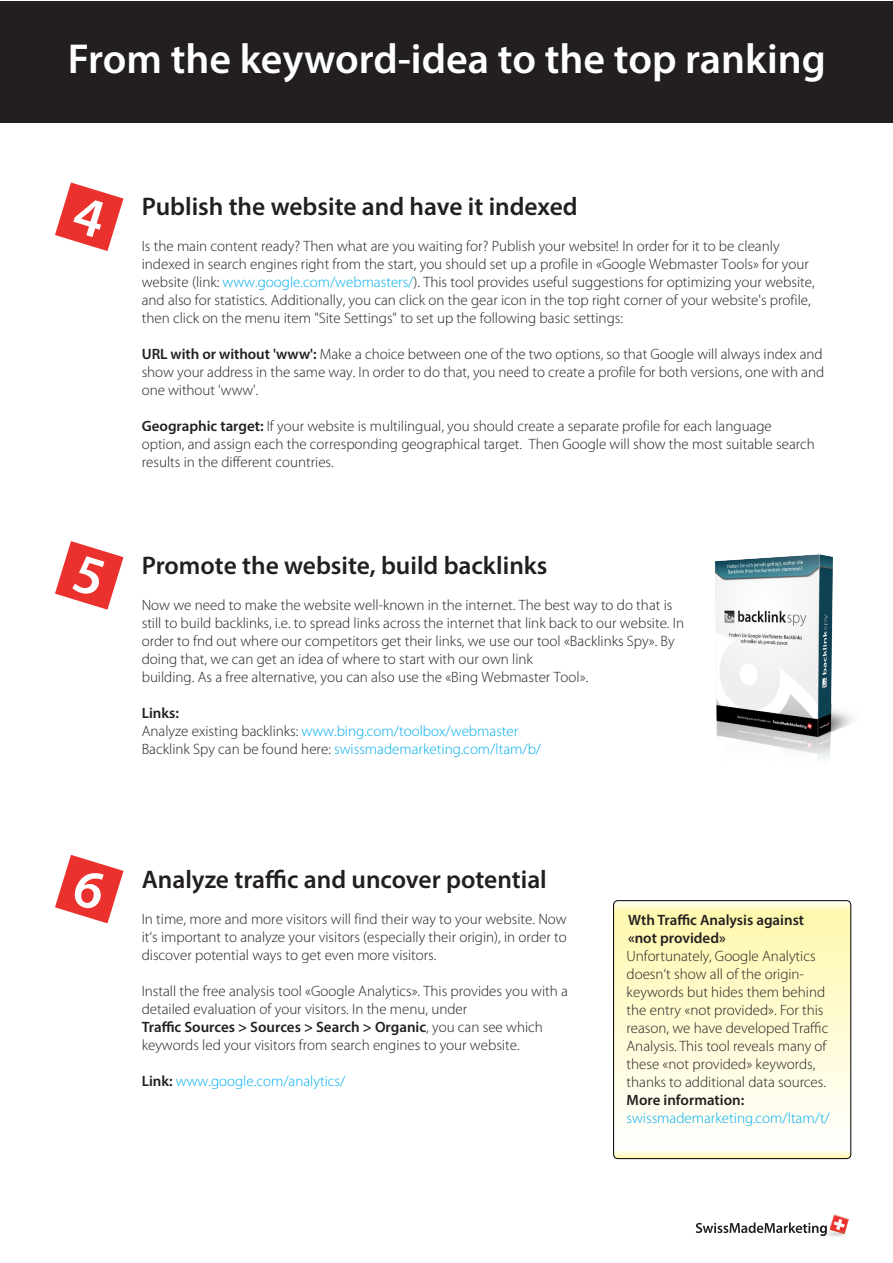
<style>
.page{position:relative;width:893px;height:1263px;background:#fff}
.page>*{position:absolute;margin:0;border:0;box-sizing:border-box;transform-origin:0 0}
.t1{font:600 42px "Myriad Pro";color:#fff}
.t2{font:600 25.5px "Myriad Pro";color:#231f20}
.t3{font:300 15px/18px "Myriad Pro";color:#231f20}
.t4{font:300 15px/18px "Myriad Pro";color:#00aeef}
.t5{font:600 15px/18px "Myriad Pro";color:#231f20}
.s1{color:#00aeef}
.s2{font-weight:600}
.s3{font-weight:600;color:#231f20}
.s4{color:#231f20}
</style>
<div class="page">
<svg style="left:696px;top:1215px;width:153px;height:21px"></svg>
<div style="left:0;top:1px;width:892px;height:121px;background:#231f20"></div>
<img style="left:715px;top:554px;width:137px;height:205px">
<svg style="left:615px;top:901px;width:236px;height:257px"></svg>
<div style="left:613px;top:900px;width:238px;height:259px;border:1px solid #000;border-radius:4px"></div>
<svg style="left:55px;top:541px;width:68px;height:69px"></svg>
<svg style="left:55px;top:182px;width:68px;height:69px"></svg>
<svg style="left:55px;top:855px;width:68px;height:68px"></svg>
<h1 class="t1" style="left:68px;top:33px;width:760px">From the keyword-idea to the top ranking</h1>
<h2 class="t2" style="left:142px;top:190px;width:437px">Publish the website and have it indexed</h2>
<p class="t3" style="left:142px;top:237px;width:674px">Is the main content ready? Then what are you waiting for? Publish your website! In order for it to be cleanly indexed in search engines right from the start, you should set up a profile in «Google Webmaster Tools» for your website (link: <span class="s1">www.google.com/webmasters/</span>). This tool provides useful suggestions for optimizing your website, and also for statistics. Additionally, you can click on the gear icon in the top right corner of your website's profile, then click on the menu item "Site Settings" to set up the following basic settings:</p>
<p class="t3" style="left:142px;top:345px;width:684px;text-align:justify"><span class="s2">URL with or without 'www':</span> Make a choice between one of the two options, so that Google will always index and show your address in the same way. In order to do that, you need to create a profile for both versions, one with and one without 'www'.</p>
<p class="t3" style="left:142px;top:417px;width:675px"><span class="s2">Geographic target:</span> If your website is multilingual, you should create a separate profile for each language option, and assign each the corresponding geographical target. Then Google will show the most suitable search results in the different countries.</p>
<h2 class="t2" style="left:142px;top:549px;width:407px">Promote the website, build backlinks</h2>
<p class="t3" style="left:142px;top:596px;width:544px">Now we need to make the website well-known in the internet. The best way to do that is still to build backlinks, i.e. to spread links across the internet that link back to our website. In order to fnd out where our competitors get their links, we use our tool «Backlinks Spy». By doing that, we can get an idea of where to start with our own link<br>building. As a free alternative, you can also use the «Bing Webmaster Tool».</p>
<p class="t4" style="left:142px;top:704px;width:401px"><span class="s3">Links:<br></span><span class="s4">Analyze existing backlinks:</span> www.bing.com/toolbox/webmaster<br><span class="s4">Backlink Spy can be found here:</span> swissmademarketing.com/ltam/b/</p>
<h2 class="t2" style="left:142px;top:863px;width:407px">Analyze traffic and uncover potential</h2>
<p class="t3" style="left:142px;top:910px;width:427px;text-align:justify">In time, more and more visitors will find their way to your website. Now it‘s important to analyze your visitors (especially their origin), in order to discover potential ways to get even more visitors.</p>
<p class="t3" style="left:142px;top:982px;width:428px">Install the free analysis tool «Google Analytics». This provides you with a detailed evaluation of your visitors. In the menu, under<br><span class="s2">Traffic Sources &gt; Sources &gt; Search &gt; Organic</span>, you can see which keywords led your visitors from search engines to your website.</p>
<p class="t4" style="left:142px;top:1072px;width:205px"><span class="s3">Link:</span> www.google.com/analytics/</p>
<p class="t5" style="left:628px;top:910px;width:178px">Wth Traffic Analysis against «not provided»</p>
<p class="t3" style="left:626px;top:947px;width:203px">Unfortunately, Google Analytics doesn‘t show all of the origin&shy;keywords but hides them behind the entry «not provided». For this reason, we have developed Traffic Analysis. This tool reveals many of these «not provided» keywords, thanks to additional data sources.</p>
<p class="t5" style="left:626px;top:1090px;width:119px">More information:</p>
<p class="t4" style="left:626px;top:1109px;width:205px">swissmademarketing.com/ltam/t/</p>
</div>
